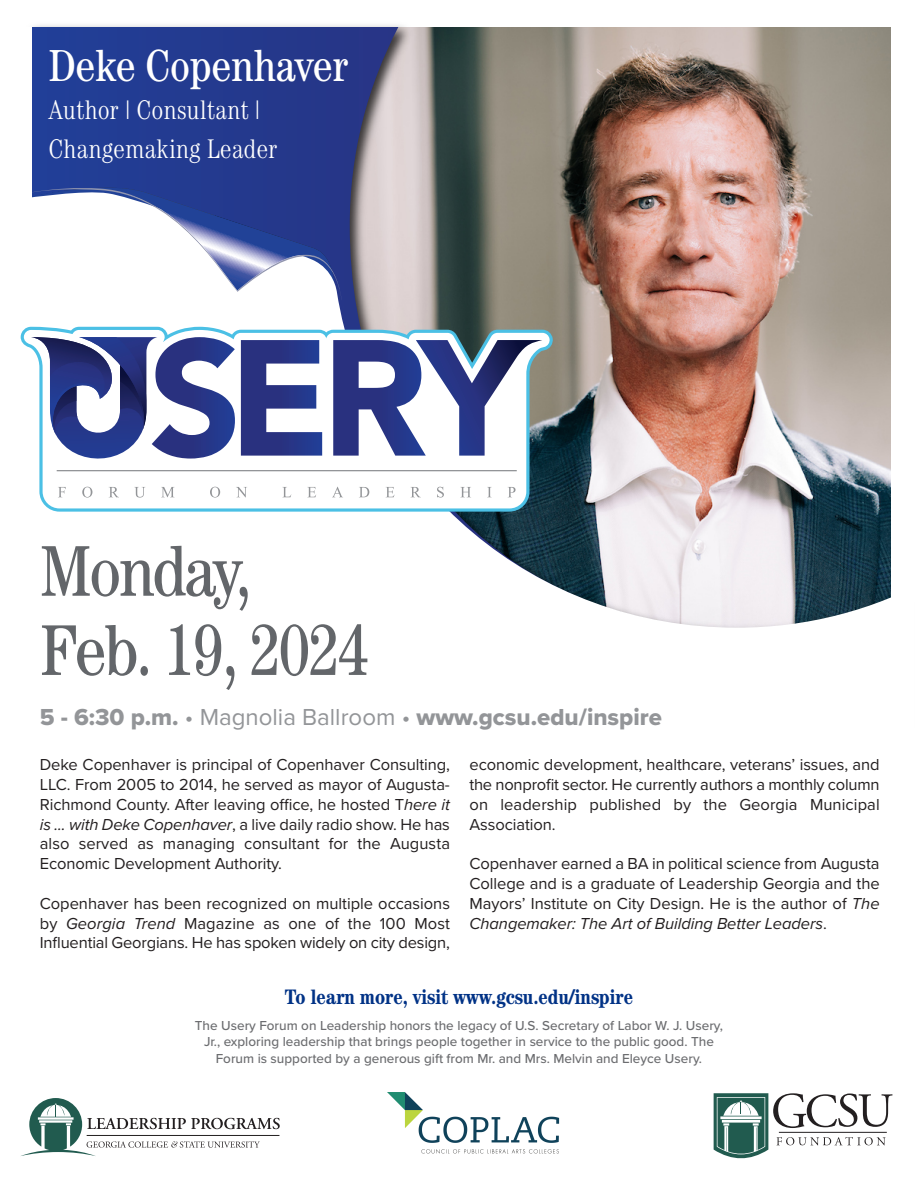
<style>
.page{position:relative;width:918px;height:1188px;background:#fff}
.page>*{position:absolute;margin:0;border:0;box-sizing:border-box;transform-origin:0 0}
.t1{font:condensed 72px/79.2px "Century";letter-spacing:-.035em;color:#63666a}
.t2{font:condensed 45px "Century";letter-spacing:-.005em;color:#fff}
.t3{font:300 condensed 27px/38.7px "Century Std";letter-spacing:-.005em;color:#fff}
.t4{font:24px "Proxima Nova Extrabld";color:#939598}
.t5{font:700 condensed 21px "Century Std";color:#003286}
.t6{font:16.5px/19.8px "Proxima Nova";letter-spacing:-.005em;color:#231f20;text-align:justify}
.t7{font:500 13.5px/16.2px "Proxima Nova";color:#6c6d70;text-align:center}
.s1{font-family:"Proxima Nova"}
.s2{font-style:italic}
</style>
<div class="page">
<svg style="left:32px;top:27px;width:859px;height:163px;background:#6b6b86"></svg>
<img style="left:343px;top:190px;width:548px;height:438px">
<svg style="left:32px;top:187px;width:311px;height:140px"></svg>
<svg style="left:21px;top:1098px;width:259px;height:58px"></svg>
<svg style="left:21px;top:327px;width:532px;height:185px"></svg>
<hr style="left:57px;top:470px;width:460px;height:1px;background:#939598">
<svg style="left:58px;top:487px;width:8px;height:10px"></svg>
<svg style="left:82px;top:487px;width:10px;height:11px"></svg>
<svg style="left:109px;top:487px;width:10px;height:10px"></svg>
<svg style="left:134px;top:487px;width:11px;height:11px"></svg>
<svg style="left:161px;top:487px;width:14px;height:10px"></svg>
<svg style="left:210px;top:487px;width:10px;height:11px"></svg>
<svg style="left:236px;top:487px;width:11px;height:10px"></svg>
<svg style="left:282px;top:487px;width:9px;height:10px"></svg>
<svg style="left:307px;top:487px;width:9px;height:10px"></svg>
<svg style="left:332px;top:487px;width:11px;height:10px"></svg>
<svg style="left:359px;top:487px;width:10px;height:10px"></svg>
<svg style="left:386px;top:487px;width:9px;height:10px"></svg>
<svg style="left:411px;top:487px;width:10px;height:10px"></svg>
<svg style="left:437px;top:487px;width:7px;height:11px"></svg>
<svg style="left:460px;top:487px;width:11px;height:10px"></svg>
<svg style="left:487px;top:487px;width:5px;height:10px"></svg>
<svg style="left:508px;top:487px;width:8px;height:10px"></svg>
<svg style="left:31px;top:337px;width:204px;height:131px"></svg>
<svg style="left:241px;top:340px;width:81px;height:116px"></svg>
<svg style="left:333px;top:340px;width:209px;height:116px"></svg>
<svg style="left:714px;top:1093px;width:179px;height:65px"></svg>
<hr style="left:779px;top:1132px;width:108px;height:1px;background:#231f20">
<img style="left:388px;top:1093px;width:171px;height:61px">
<h2 class="t2" style="left:48px;top:39px;width:302px">Deke Copenhaver</h2>
<h3 class="t3" style="left:48px;top:90px;width:231px">Author | Consultant |<br>Changemaking Leader</h3>
<h1 class="t1" style="left:40px;top:531px;width:331px">Monday,<br>Feb. 19, 2024</h1>
<h3 class="t4" style="left:40px;top:699px;width:624px">5 - 6:30 p.m. <span class="s1">• Magnolia Ballroom •</span> www.gcsu.edu/inspire</h3>
<p class="t6" style="left:40px;top:754px;width:412px">Deke Copenhaver is principal of Copenhaver Consulting, LLC. From 2005 to 2014, he served as mayor of Augusta-Richmond County. After leaving office, he hosted T<span class="s2">here it is ... with Deke Copenhaver</span>, a live daily radio show. He has also served as managing consultant for the Augusta Economic Development Authority.</p>
<p class="t6" style="left:40px;top:893px;width:412px">Copenhaver has been recognized on multiple occasions by <span class="s2">Georgia Trend</span> Magazine as one of the 100 Most Influential Georgians. He has spoken widely on city design,</p>
<p class="t6" style="left:469px;top:754px;width:412px">economic development, healthcare, veterans’ issues, and the nonprofit sector. He currently authors a monthly column on leadership published by the Georgia Municipal Association.</p>
<p class="t6" style="left:469px;top:853px;width:412px">Copenhaver earned a BA in political science from Augusta College and is a graduate of Leadership Georgia and the Mayors’ Institute on City Design. He is the author of <span class="s2">The Changemaker: The Art of Building Better Leaders</span>.</p>
<p class="t5" style="left:285px;top:985px;width:350px">To learn more, visit www.gcsu.edu/inspire</p>
<p class="t7" style="left:195px;top:1017px;width:530px">The Usery Forum on Leadership honors the legacy of U.S. Secretary of Labor W. J. Usery,<br>Jr., exploring leadership that brings people together in service to the public good. The<br>Forum is supported by a generous gift from Mr. and Mrs. Melvin and Eleyce Usery.</p>
</div>
